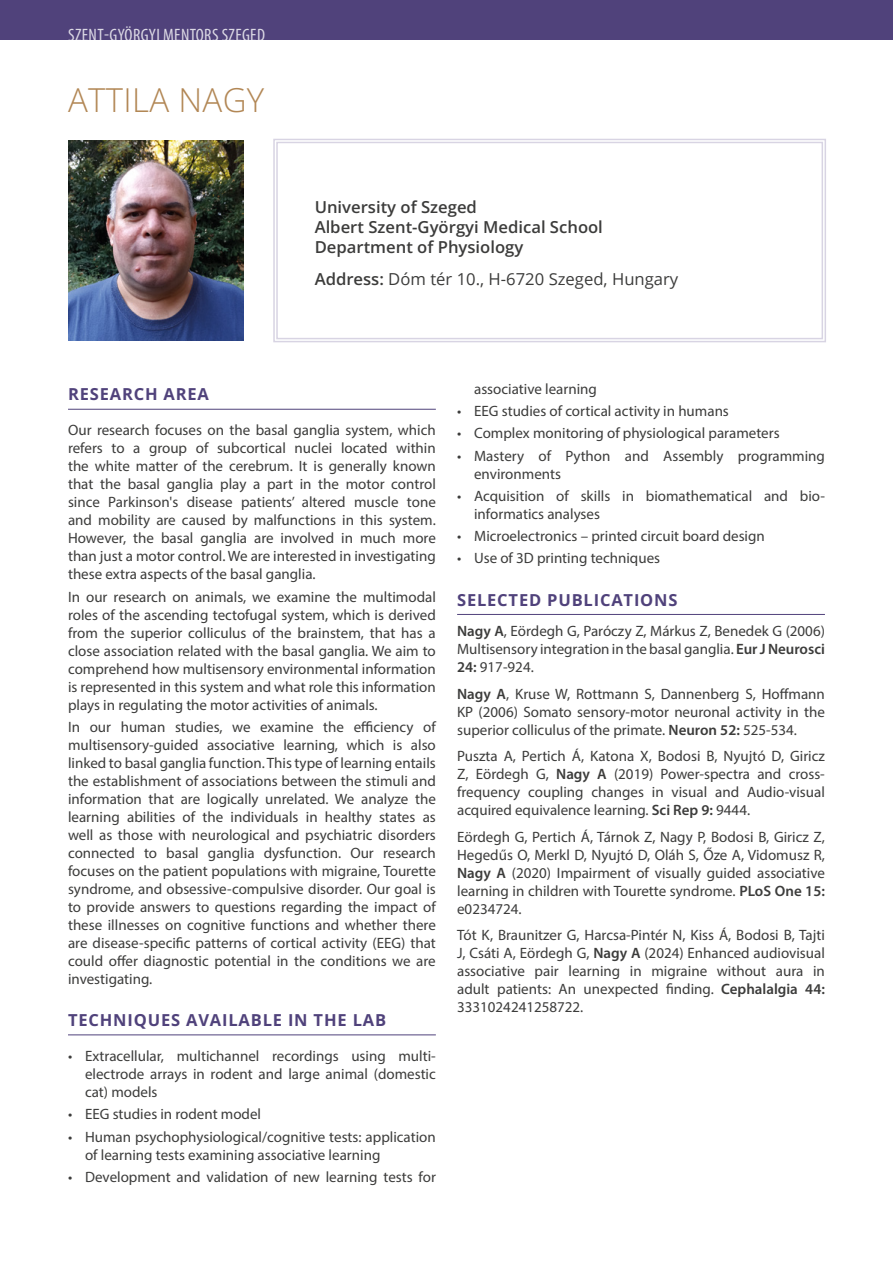
<style>
.page{position:relative;width:893px;height:1263px;background:#fff}
.page>*{position:absolute;margin:0;border:0;box-sizing:border-box;transform-origin:0 0}
.t1{font:300 33px "Open Sans";letter-spacing:.01em;color:#b28755}
.t2{font:condensed 18px "Myriad Pro";letter-spacing:.02em;color:#fff}
.t3{font:600 16.5px/19.8px "Open Sans";color:#3c3c3b}
.t4{font:700 16.5px "Open Sans";letter-spacing:.05em;color:#50427b}
.t5{font:16.5px "Open Sans";color:#3c3c3b}
.t6{font:15px/18px "Myriad Pro";color:#3c3c3b;text-align:justify}
.s1{font-weight:600}
</style>
<div class="page">
<div style="left:0;top:0;width:893px;height:40px;background:#50427b"></div>
<svg style="left:273px;top:138px;width:553px;height:205px"></svg>
<div style="left:276px;top:142px;width:547px;height:197px;border:1px solid #d8d4e3"></div>
<hr style="left:68px;top:409px;width:368px;height:1px;background:#50427b">
<hr style="left:68px;top:1034px;width:368px;height:1px;background:#50427b">
<hr style="left:457px;top:614px;width:368px;height:1px;background:#50427b">
<img style="left:68px;top:141px;width:176px;height:199px">
<p class="t2" style="left:68px;top:24px;width:198px">SZENT-GYÖRGYI MENTORS SZEGED</p>
<h1 class="t1" style="left:68px;top:77px;width:198px">ATTILA NAGY</h1>
<p class="t3" style="left:315px;top:197px;width:290px">University of Szeged<br>Albert Szent-Györgyi Medical School<br>Department of Physiology</p>
<p class="t5" style="left:315px;top:268px;width:365px"><span class="s1">Address:</span> Dóm tér 10., H-6720 Szeged, Hungary</p>
<p class="t4" style="left:68px;top:383px;width:142px">RESEARCH AREA</p>
<p class="t6" style="left:68px;top:421px;width:369px">Our research focuses on the basal ganglia system, which refers to a group of subcortical nuclei located within the white matter of the cerebrum. It is generally known that the basal ganglia play a part in the motor control since Parkinson's disease patients’ altered muscle tone and mobility are caused by malfunctions in this system.<br>However, the basal ganglia are involved in much more than just a motor control. We are interested in investigating these extra aspects of the basal ganglia.</p>
<p class="t6" style="left:68px;top:587px;width:369px">In our research on animals, we examine the multimodal roles of the ascending tectofugal system, which is derived from the superior colliculus of the brainstem, that has a close association related with the basal ganglia. We aim to comprehend how multisensory environmental information is represented in this system and what role this information plays in regulating the motor activities of animals.</p>
<p class="t6" style="left:68px;top:718px;width:369px">In our human studies, we examine the efficiency of multisensory-guided associative learning, which is also linked to basal ganglia function. This type of learning entails the establishment of associations between the stimuli and information that are logically unrelated. We analyze the learning abilities of the individuals in healthy states as well as those with neurological and psychiatric disorders connected to basal ganglia dysfunction. Our research focuses on the patient populations with migraine, Tourette syndrome, and obsessive-compulsive disorder. Our goal is to provide answers to questions regarding the impact of these illnesses on cognitive functions and whether there are disease-specific patterns of cortical activity (EEG) that could offer diagnostic potential in the conditions we are investigating.</p>
<p class="t4" style="left:68px;top:1009px;width:320px">TECHNIQUES AVAILABLE IN THE LAB</p>
<p class="t6" style="left:85px;top:1047px;width:352px;text-indent:-17px">• Extracellular, multichannel recordings using multi&shy;electrode arrays in rodent and large animal (domestic cat) models</p>
<p class="t6" style="left:68px;top:1105px;width:195px">• EEG studies in rodent model</p>
<p class="t6" style="left:85px;top:1127px;width:352px;text-indent:-17px">• Human psychophysiological/cognitive tests: application of learning tests examining associative learning</p>
<p class="t6" style="left:68px;top:1167px;width:369px">• Development and validation of new learning tests for</p>
<p class="t6" style="left:474px;top:380px;width:124px">associative learning</p>
<p class="t6" style="left:457px;top:402px;width:273px">• EEG studies of cortical activity in humans</p>
<p class="t6" style="left:457px;top:424px;width:324px">• Complex monitoring of physiological parameters</p>
<p class="t6" style="left:474px;top:446px;width:352px;text-indent:-17px">• Mastery of Python and Assembly programming environments</p>
<p class="t6" style="left:474px;top:487px;width:351px;text-indent:-17px">• Acquisition of skills in biomathematical and bio&shy;informatics analyses</p>
<p class="t6" style="left:457px;top:527px;width:309px">• Microelectronics – printed circuit board design</p>
<p class="t6" style="left:457px;top:549px;width:204px">• Use of 3D printing techniques</p>
<p class="t4" style="left:457px;top:588px;width:222px">SELECTED PUBLICATIONS</p>
<p class="t6" style="left:457px;top:622px;width:369px"><span class="s1">Nagy A</span>, Eördegh G, Paróczy Z, Márkus Z, Benedek G (2006)<br>Multisensory integration in the basal ganglia. <span class="s1">Eur J Neurosci 24:</span> 917-924.</p>
<p class="t6" style="left:457px;top:684px;width:369px"><span class="s1">Nagy A</span>, Kruse W, Rottmann S, Dannenberg S, Hoffmann KP (2006) Somato sensory-motor neuronal activity in the superior colliculus of the primate. <span class="s1">Neuron 52:</span> 525-534.</p>
<p class="t6" style="left:457px;top:747px;width:369px">Puszta A, Pertich Á, Katona X, Bodosi B, Nyujtó D, Giricz Z, Eördegh G, <span class="s1">Nagy A</span> (2019) Power-spectra and cross&shy;frequency coupling changes in visual and Audio-visual acquired equivalence learning. <span class="s1">Sci Rep 9:</span> 9444.</p>
<p class="t6" style="left:457px;top:827px;width:369px">Eördegh G, Pertich Á, Tárnok Z, Nagy P, Bodosi B, Giricz Z, Hegedűs O, Merkl D, Nyujtó D, Oláh S, Őze A, Vidomusz R, <span class="s1">Nagy A</span> (2020) Impairment of visually guided associative learning in children with Tourette syndrome. <span class="s1">PLoS One 15: </span>e0234724.</p>
<p class="t6" style="left:457px;top:926px;width:369px">Tót K, Braunitzer G, Harcsa-Pintér N, Kiss Á, Bodosi B, Tajti J, Csáti A, Eördegh G, <span class="s1">Nagy A</span> (2024) Enhanced audiovisual associative pair learning in migraine without aura in adult patients: An unexpected finding. <span class="s1">Cephalalgia 44:<br></span>3331024241258722.</p>
</div>
